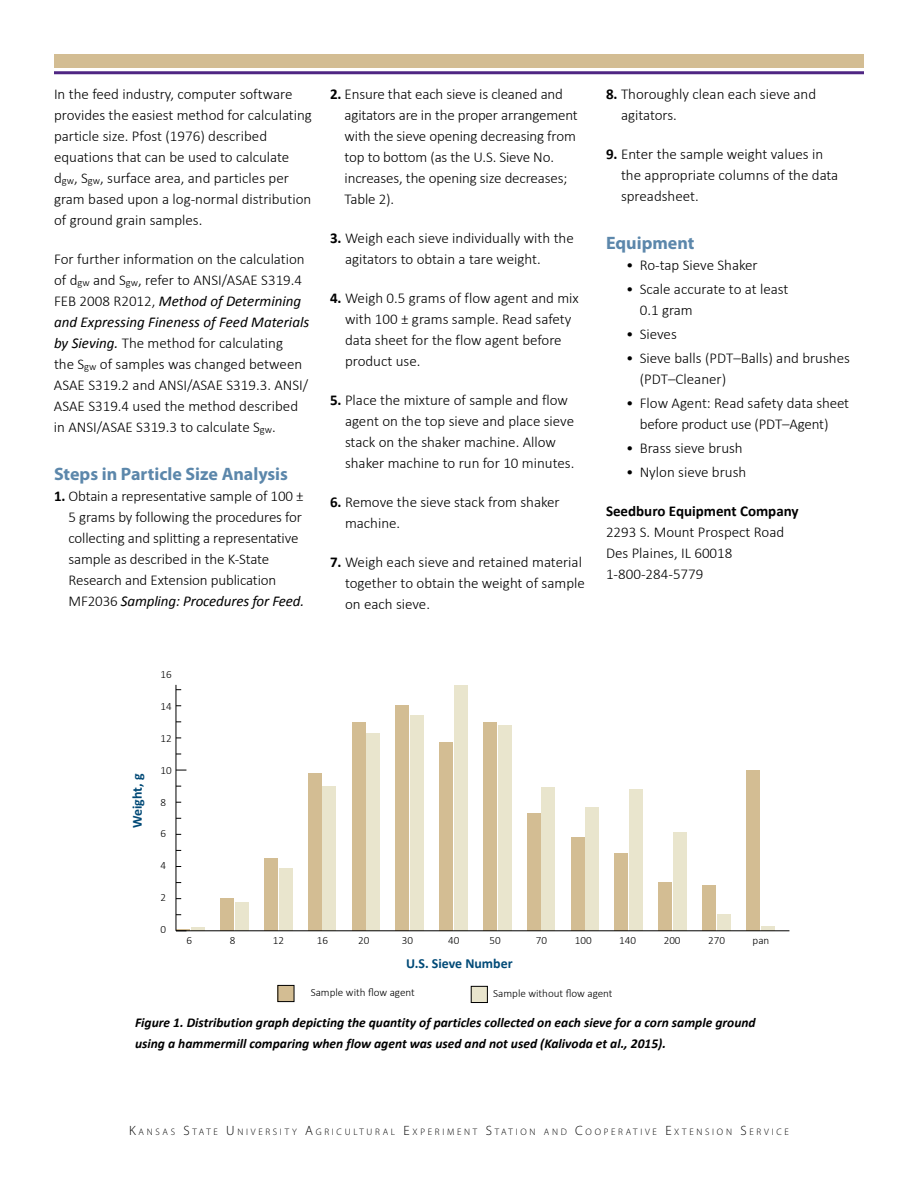
<style>
.page{position:relative;width:918px;height:1188px;background:#fff}
.page>*{position:absolute;margin:0;border:0;box-sizing:border-box;transform-origin:0 0}
.t1{font:700 18px "Myriad Pro";color:#5c87ab}
.t2{font:300 15px/21px "Calibri";color:#000}
.t3{font:700 15px "Calibri";color:#000}
.t4{font:700 13.8px "Calibri";color:#004a77}
.t5{font:700 13.8px "Calibri";color:#014976}
.t6{font:italic 700 13.5px/21px "Calibri";color:#000}
.t7{font:300 11.1px "Calibri";color:#000}
.t8{font:300 9.45px "Myriad Pro";letter-spacing:.285em;color:#000}
.s1{font-weight:400;font-style:italic}
.s2{font-weight:700}
.s3{font-size:13.5px}
</style>
<div class="page">
<div style="left:54px;top:54px;width:810px;height:14px;background:#d3bd93"></div>
<hr style="left:54px;top:71px;width:810px;height:3px;background:#4f2683">
<hr style="left:191px;top:928px;width:14px;height:3px;background:#e9e5cd">
<div style="left:235px;top:902px;width:13px;height:29px;background:#e9e5cd"></div>
<div style="left:279px;top:868px;width:13px;height:63px;background:#e9e5cd"></div>
<div style="left:323px;top:786px;width:13px;height:145px;background:#e9e5cd"></div>
<div style="left:367px;top:733px;width:13px;height:198px;background:#e9e5cd"></div>
<div style="left:410px;top:715px;width:14px;height:216px;background:#e9e5cd"></div>
<div style="left:454px;top:685px;width:13px;height:246px;background:#e9e5cd"></div>
<div style="left:498px;top:725px;width:13px;height:206px;background:#e9e5cd"></div>
<div style="left:542px;top:788px;width:13px;height:143px;background:#e9e5cd"></div>
<div style="left:586px;top:807px;width:13px;height:124px;background:#e9e5cd"></div>
<div style="left:629px;top:789px;width:14px;height:142px;background:#e9e5cd"></div>
<div style="left:673px;top:833px;width:14px;height:98px;background:#e9e5cd"></div>
<div style="left:717px;top:915px;width:13px;height:16px;background:#e9e5cd"></div>
<div style="left:761px;top:926px;width:13px;height:5px;background:#e9e5cd"></div>
<div style="left:220px;top:899px;width:14px;height:32px;background:#d3bd93"></div>
<div style="left:264px;top:858px;width:14px;height:73px;background:#d3bd93"></div>
<div style="left:308px;top:773px;width:13px;height:158px;background:#d3bd93"></div>
<div style="left:352px;top:722px;width:13px;height:209px;background:#d3bd93"></div>
<div style="left:396px;top:706px;width:13px;height:225px;background:#d3bd93"></div>
<div style="left:440px;top:743px;width:13px;height:188px;background:#d3bd93"></div>
<div style="left:483px;top:722px;width:14px;height:209px;background:#d3bd93"></div>
<div style="left:527px;top:813px;width:13px;height:118px;background:#d3bd93"></div>
<div style="left:571px;top:838px;width:13px;height:93px;background:#d3bd93"></div>
<div style="left:615px;top:854px;width:13px;height:77px;background:#d3bd93"></div>
<div style="left:659px;top:883px;width:13px;height:48px;background:#d3bd93"></div>
<div style="left:702px;top:886px;width:14px;height:45px;background:#d3bd93"></div>
<div style="left:746px;top:770px;width:14px;height:161px;background:#d3bd93"></div>
<hr style="left:176px;top:930px;width:613px;height:1px;background:#000">
<hr style="left:176px;top:685px;width:1px;height:246px;background:#000">
<svg style="left:176px;top:929px;width:14px;height:2px"></svg>
<div style="left:278px;top:985px;width:16px;height:17px;background:#d3bd93"></div>
<div style="left:278px;top:985px;width:16px;height:17px;border:1px solid #000"></div>
<div style="left:471px;top:986px;width:16px;height:17px;background:#e9e5cd"></div>
<div style="left:471px;top:986px;width:17px;height:17px;border:1px solid #000"></div>
<p class="t2" style="left:54px;top:83px;width:260px">In the feed industry, computer software provides the easiest method for calculating particle size. Pfost (1976) described equations that can be used to calculate d<sub>gw</sub>, S<sub>gw</sub>, surface area, and particles per gram based upon a log-normal distribution of ground grain samples.</p>
<p class="t2" style="left:54px;top:248px;width:257px">For further information on the calculation of d<sub>gw</sub> and S<sub>gw</sub>, refer to ANSI/ASAE S319.4<br>FEB 2008 R2012, <span class="s1">Method of Determining and Expressing Fineness of Feed Materials by Sieving.</span> The method for calculating<br>the S<sub>gw</sub> of samples was changed between ASAE S319.2 and ANSI/ASAE S319.3. ANSI/ ASAE S319.4 used the method described in ANSI/ASAE S319.3 to calculate S<sub>gw</sub>.</p>
<p class="t1" style="left:54px;top:462px;width:236px">Steps in Particle Size Analysis</p>
<p class="t2" style="left:69px;top:485px;width:237px;text-indent:-15px"><span class="s2">1.</span> Obtain a representative sample of 100 ± 5 grams by following the procedures for collecting and splitting a representative sample as described in the K-State Research and Extension publication MF2036 <span class="s1">Sampling: Procedures for Feed.</span></p>
<p class="t2" style="left:345px;top:83px;width:235px;text-indent:-15px"><span class="s2">2.</span> Ensure that each sieve is cleaned and agitators are in the proper arrangement with the sieve opening decreasing from top to bottom (as the U.S. Sieve No. increases, the opening size decreases; Table 2).</p>
<p class="t2" style="left:345px;top:227px;width:230px;text-indent:-15px"><span class="s2">3.</span> Weigh each sieve individually with the agitators to obtain a tare weight.</p>
<p class="t2" style="left:345px;top:287px;width:235px;text-indent:-15px"><span class="s2">4.</span> Weigh 0.5 grams of flow agent and mix with 100 ± grams sample. Read safety data sheet for the flow agent before product use.</p>
<p class="t2" style="left:345px;top:389px;width:231px;text-indent:-15px"><span class="s2">5.</span> Place the mixture of sample and flow agent on the top sieve and place sieve stack on the shaker machine. Allow shaker machine to run for 10 minutes.</p>
<p class="t2" style="left:345px;top:491px;width:216px;text-indent:-15px"><span class="s2">6.</span> Remove the sieve stack from shaker machine.</p>
<p class="t2" style="left:345px;top:551px;width:241px;text-indent:-15px"><span class="s2">7.</span> Weigh each sieve and retained material together to obtain the weight of sample on each sieve.</p>
<p class="t2" style="left:621px;top:83px;width:197px;text-indent:-15px"><span class="s2">8.</span> Thoroughly clean each sieve and agitators.</p>
<p class="t2" style="left:621px;top:143px;width:219px;text-indent:-15px"><span class="s2">9.</span> Enter the sample weight values in the appropriate columns of the data spreadsheet.</p>
<p class="t1" style="left:606px;top:231px;width:90px">Equipment</p>
<p class="t2" style="left:626px;top:254px;width:133px">• Ro-tap Sieve Shaker</p>
<p class="t2" style="left:640px;top:278px;width:150px;text-indent:-14px">• Scale accurate to at least<br>0.1 gram</p>
<p class="t2" style="left:626px;top:323px;width:52px">• Sieves</p>
<p class="t2" style="left:640px;top:347px;width:212px;text-indent:-14px">• Sieve balls (PDT–Balls) and brushes (PDT–Cleaner)</p>
<p class="t2" style="left:626px;top:392px;width:224px;text-align:center">• Flow Agent: Read safety data sheet before product use (PDT–Agent)</p>
<p class="t2" style="left:626px;top:437px;width:118px">• Brass sieve brush</p>
<p class="t2" style="left:626px;top:461px;width:122px">• Nylon sieve brush</p>
<p class="t3" style="left:606px;top:501px;width:194px">Seedburo Equipment Company</p>
<p class="t2" style="left:606px;top:521px;width:180px">2293 S. Mount Prospect Road<br>Des Plaines, IL 60018<br>1-800-284-5779</p>
<p class="t5" style="left:128px;top:828px;width:56px;rotate:-90deg">Weight, g</p>
<p class="t7" style="left:161px;top:667px;width:13px">16</p>
<p class="t7" style="left:161px;top:699px;width:13px">14</p>
<p class="t7" style="left:161px;top:731px;width:13px">12</p>
<p class="t7" style="left:161px;top:763px;width:13px">10</p>
<p class="t7" style="left:161px;top:795px;width:7px">8</p>
<p class="t7" style="left:161px;top:827px;width:7px">6</p>
<p class="t7" style="left:161px;top:859px;width:7px">4</p>
<p class="t7" style="left:161px;top:891px;width:7px">2</p>
<p class="t7" style="left:161px;top:923px;width:7px">0</p>
<p class="t7" style="left:186px;top:933px;width:7px">6</p>
<p class="t7" style="left:230px;top:933px;width:7px">8</p>
<p class="t7" style="left:273px;top:933px;width:13px">12</p>
<p class="t7" style="left:317px;top:933px;width:13px">16</p>
<p class="t7" style="left:358px;top:933px;width:13px">20</p>
<p class="t7" style="left:402px;top:933px;width:13px">30</p>
<p class="t7" style="left:448px;top:933px;width:13px">40</p>
<p class="t7" style="left:490px;top:933px;width:13px">50</p>
<p class="t7" style="left:536px;top:933px;width:13px">70</p>
<p class="t7" style="left:575px;top:933px;width:18px">100</p>
<p class="t7" style="left:619px;top:933px;width:18px">140</p>
<p class="t7" style="left:664px;top:933px;width:18px">200</p>
<p class="t7" style="left:708px;top:933px;width:18px">270</p>
<p class="t7" style="left:753px;top:933px;width:18px">pan</p>
<p class="t4" style="left:406px;top:954px;width:108px">U.S. Sieve Number</p>
<p class="t7" style="left:311px;top:985px;width:106px">Sample with flow agent</p>
<p class="t7" style="left:493px;top:986px;width:121px">Sample without flow agent</p>
<p class="t6" style="left:135px;top:1012px;width:622px">Figure 1. Distribution graph depicting the quantity of particles collected on each sieve for a corn sample ground using a hammermill comparing when flow agent was used and not used (Kalivoda et al., 2015).</p>
<p class="t8" style="left:129px;top:1127px;width:661px"><span class="s3">K</span>ANSAS <span class="s3">S</span> TATE <span class="s3">U</span>NIVERSITY <span class="s3">A</span>GRICU LTU RAL <span class="s3">E</span> XPERIMENT <span class="s3">S</span> TATION AND <span class="s3">C</span>OOPERATIVE <span class="s3">E</span> XTENSION <span class="s3">S</span> ERVICE</p>
</div>
